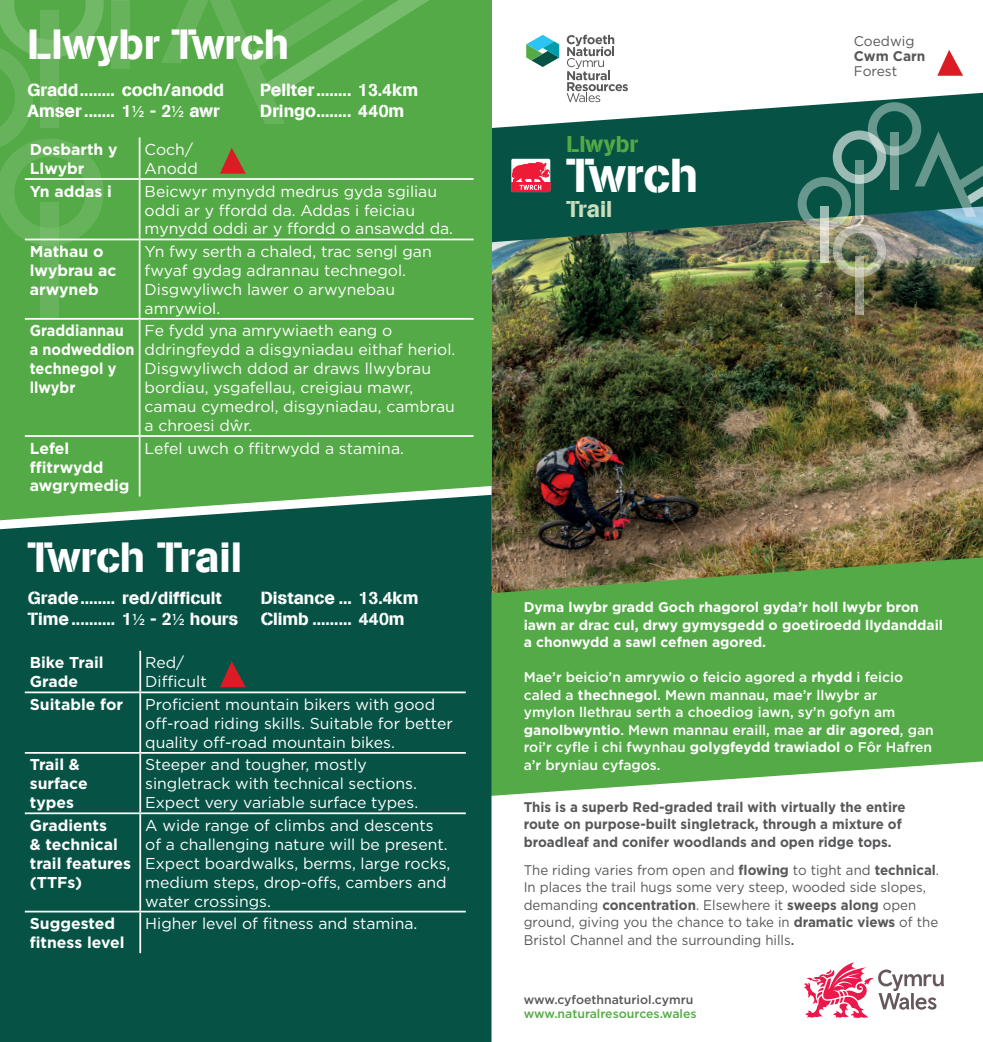
<style>
.page{position:relative;width:983px;height:1042px;background:#fff}
.page>*{position:absolute;margin:0;border:0;box-sizing:border-box;transform-origin:0 0}
.t1{font:47.25px "AG Book Stencil";color:#fff}
.t2{font:42px "AG Book Stencil";color:#fff}
.t3{font:22.75px "AG Book Stencil";color:#54aa46}
.t4{font:22.75px "AG Book Stencil";color:#cadebd}
.t5{font:17.5px "AG Book Stencil";color:#fff}
.t6{font:15.75px/18.9px "Gotham";color:#fff}
.t7{font:700 15.75px/18.9px "Gotham";color:#fff}
.t8{font:700 15.75px/18.9px "Gotham";color:#fff;scale:.92 1}
.t9{font:500 14px/17.5px "Gotham";color:#fff}
.t10{font:14px/17.5px "Gotham";color:#57585a;scale:.95 1}
.t11{font:700 14px/17.5px "Gotham";color:#57585a;scale:.95 1}
.t12{font:700 14px/17.5px "Gotham";color:#fff}
.t13{font:14px "Gotham";color:#57585a}
.t14{font:700 14px "Gotham";color:#57585a}
.t15{font:500 12.25px "Gotham";color:#54aa46}
.t16{font:500 12.25px "Gotham";color:#57585a}
.s1{font-family:"Gotham";font-weight:500;font-size:15.75px}
.s2{font-weight:700}
.s3{font-weight:500}
</style>
<div class="page">
<img style="left:491px;top:244px;width:491px;height:313px">
<svg style="left:491px;top:93px;width:491px;height:151px;fill:#065345"></svg>
<svg style="left:566px;top:35px;width:61px;height:67px"></svg>
<svg style="left:526px;top:35px;width:33px;height:32px"></svg>
<img style="left:797px;top:102px;width:185px;height:175px">
<svg style="left:854px;top:256px;width:9px;height:58px"></svg>
<svg style="left:491px;top:557px;width:491px;height:240px;background:#63ab53"></svg>
<svg style="left:937px;top:50px;width:25px;height:26px"></svg>
<div style="left:511px;top:159px;width:39px;height:33px;background:#fff;border-radius:2px"></div>
<div style="left:511px;top:183px;width:39px;height:9px;background:#ed1a38"></div>
<svg style="left:512px;top:162px;width:37px;height:28px"></svg>
<div style="left:0;top:0;width:491px;height:585px;background:#54aa46"></div>
<div style="left:0;top:529px;width:491px;height:513px;background:#065345"></div>
<div style="left:41px;top:203px;width:18px;height:117px;background:#67b35b"></div>
<svg style="left:0;top:486px;width:491px;height:43px"></svg>
<hr style="left:140px;top:178px;width:333px;height:2px;background:#fff">
<hr style="left:140px;top:239px;width:333px;height:1px;background:#fff">
<hr style="left:139px;top:240px;width:1px;height:78px;background:#fff">
<hr style="left:25px;top:318px;width:115px;height:2px;background:#fff">
<hr style="left:140px;top:318px;width:333px;height:2px;background:#fff">
<hr style="left:139px;top:320px;width:1px;height:115px;background:#fff">
<hr style="left:25px;top:435px;width:115px;height:2px;background:#fff">
<hr style="left:140px;top:435px;width:333px;height:2px;background:#fff">
<hr style="left:139px;top:437px;width:1px;height:59px;background:#fff">
<hr style="left:139px;top:651px;width:2px;height:40px;background:#fff">
<hr style="left:25px;top:691px;width:115px;height:2px;background:#fff">
<hr style="left:140px;top:691px;width:325px;height:2px;background:#fff">
<hr style="left:139px;top:693px;width:2px;height:59px;background:#fff">
<hr style="left:25px;top:752px;width:115px;height:2px;background:#fff">
<hr style="left:140px;top:752px;width:325px;height:2px;background:#fff">
<hr style="left:139px;top:754px;width:2px;height:58px;background:#fff">
<hr style="left:25px;top:812px;width:115px;height:2px;background:#fff">
<hr style="left:140px;top:812px;width:325px;height:2px;background:#fff">
<hr style="left:139px;top:814px;width:2px;height:96px;background:#fff">
<hr style="left:25px;top:910px;width:115px;height:2px;background:#fff">
<hr style="left:140px;top:910px;width:325px;height:2px;background:#fff">
<hr style="left:139px;top:912px;width:2px;height:41px;background:#fff">
<svg style="left:0;top:0;width:443px;height:246px"></svg>
<svg style="left:220px;top:661px;width:26px;height:26px"></svg>
<svg style="left:804px;top:962px;width:139px;height:56px"></svg>
<h2 class="t2" style="left:27px;top:19px;width:263px">Llwybr Twrch</h2>
<p class="t5" style="left:27px;top:79px;width:198px">Gradd........ coch/anodd</p>
<p class="t5" style="left:260px;top:79px;width:159px">Pellter........ 13.4km</p>
<p class="t5" style="left:27px;top:100px;width:194px">Amser....... 1<span class="s1">½</span> - 2<span class="s1">½</span> awr</p>
<p class="t5" style="left:260px;top:100px;width:145px">Dringo........ 440m</p>
<p class="t7" style="left:30px;top:140px;width:89px">Dosbarth y<br>Llwybr</p>
<p class="t6" style="left:145px;top:140px;width:55px">Coch/<br>Anodd</p>
<p class="t7" style="left:30px;top:181px;width:83px">Yn addas i</p>
<p class="t6" style="left:145px;top:181px;width:310px">Beicwyr mynydd medrus gyda sgiliau oddi ar y ffordd da. Addas i feiciau mynydd oddi ar y ffordd o ansawdd da.</p>
<p class="t7" style="left:30px;top:242px;width:88px">Mathau o lwybrau ac arwyneb</p>
<p class="t6" style="left:145px;top:242px;width:288px">Yn fwy serth a chaled, trac sengl gan fwyaf gydag adrannau technegol.<br>Disgwyliwch lawer o arwynebau amrywiol.</p>
<p class="t8" style="left:30px;top:321px;width:115px">Graddiannau a nodweddion technegol y llwybr</p>
<p class="t6" style="left:145px;top:321px;width:312px">Fe fydd yna amrywiaeth eang o ddringfeydd a disgyniadau eithaf heriol.<br>Disgwyliwch ddod ar draws llwybrau bordiau, ysgafellau, creigiau mawr, camau cymedrol, disgyniadau, cambrau a chroesi dŵr.</p>
<p class="t7" style="left:30px;top:438px;width:101px">Lefel ffitrwydd awgrymedig</p>
<p class="t6" style="left:145px;top:438px;width:261px">Lefel uwch o ffitrwydd a stamina.</p>
<h2 class="t2" style="left:28px;top:532px;width:216px">Twrch Trail</h2>
<p class="t5" style="left:28px;top:587px;width:195px">Grade........ red/difficult</p>
<p class="t5" style="left:261px;top:587px;width:159px">Distance ... 13.4km</p>
<p class="t5" style="left:28px;top:608px;width:212px">Time.......... 1<span class="s1">½</span> - 2<span class="s1">½</span> hours</p>
<p class="t5" style="left:261px;top:608px;width:145px">Climb ......... 440m</p>
<p class="t7" style="left:30px;top:653px;width:75px">Bike Trail<br>Grade</p>
<p class="t6" style="left:145px;top:653px;width:63px">Red/<br>Difficult</p>
<p class="t7" style="left:30px;top:695px;width:95px">Suitable for</p>
<p class="t6" style="left:145px;top:694px;width:309px">Proficient mountain bikers with good off-road riding skills. Suitable for better quality off-road mountain bikes.</p>
<p class="t7" style="left:30px;top:755px;width:59px">Trail &amp; surface types</p>
<p class="t6" style="left:145px;top:755px;width:274px">Steeper and tougher, mostly singletrack with technical sections.<br>Expect very variable surface types.</p>
<p class="t7" style="left:30px;top:816px;width:103px">Gradients<br>&amp; technical trail features (TTFs)</p>
<p class="t6" style="left:145px;top:815px;width:306px">A wide range of climbs and descents of a challenging nature will be present.<br>Expect boardwalks, berms, large rocks, medium steps, drop-offs, cambers and water crossings.</p>
<p class="t7" style="left:30px;top:914px;width:96px">Suggested fitness level</p>
<p class="t6" style="left:145px;top:914px;width:273px">Higher level of fitness and stamina.</p>
<h3 class="t3" style="left:566px;top:130px;width:73px">Llwybr</h3>
<h1 class="t1" style="left:566px;top:147px;width:133px">Twrch</h1>
<h3 class="t4" style="left:566px;top:195px;width:47px">Trail</h3>
<p class="t13" style="left:853px;top:32px;width:62px">Coedwig</p>
<p class="t14" style="left:853px;top:47px;width:73px">Cwm Carn</p>
<p class="t13" style="left:853px;top:62px;width:45px">Forest</p>
<p class="t12" style="left:523px;top:598px;width:421px">Dyma lwybr gradd Goch rhagorol gyda’r holl lwybr bron iawn ar drac cul, drwy gymysgedd o goetiroedd llydanddail a chonwydd a sawl cefnen agored.</p>
<p class="t9" style="left:523px;top:668px;width:411px">Mae’r beicio’n amrywio o feicio agored a <span class="s2">rhydd</span> i feicio caled a <span class="s2">thechnegol</span>. Mewn mannau, mae’r llwybr ar<br>ymylon llethrau serth a choediog iawn, sy’n gofyn am <span class="s2">ganolbwyntio</span>. Mewn mannau eraill, mae <span class="s2">ar dir agored</span>, gan roi’r cyfle i chi fwynhau <span class="s2">golygfeydd trawiadol</span> o Fôr Hafren a’r bryniau cyfagos.</p>
<p class="t11" style="left:523px;top:798px;width:403px">This is a superb Red-graded trail with virtually the entire route on purpose-built singletrack, through a mixture of broadleaf and conifer woodlands and open ridge tops.</p>
<p class="t10" style="left:523px;top:861px;width:438px">The riding varies from open and <span class="s2">flowing</span> to tight and <span class="s2">technical</span>.<br>In places the trail hugs some very steep, wooded side slopes, demanding <span class="s2">concentration</span>. Elsewhere it <span class="s2">sweeps along</span> open ground, giving you the chance to take in <span class="s2">dramatic views</span> of the Bristol Channel and the surrounding hills<span class="s3">.</span></p>
<p class="t16" style="left:523px;top:992px;width:171px">www.cyfoethnaturiol.cymru</p>
<p class="t15" style="left:523px;top:1006px;width:174px">www.naturalresources.wales</p>
</div>
